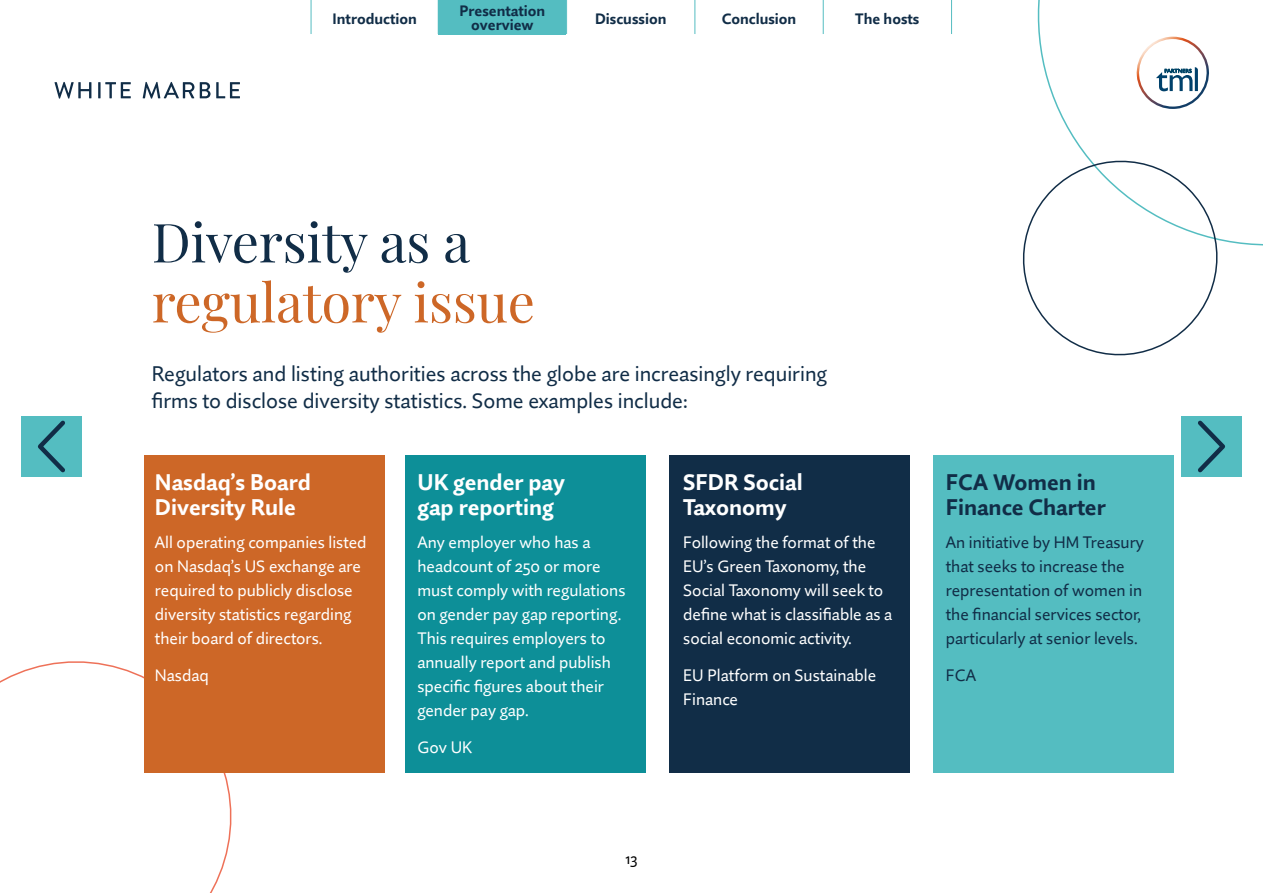
<style>
.page{position:relative;width:1263px;height:893px;background:#fff}
.page>*{position:absolute;margin:0;border:0;box-sizing:border-box;transform-origin:0 0}
.t1{font:54px "Playfair Display";letter-spacing:-.005em;color:#cd6727}
.t2{font:54px "Playfair Display";letter-spacing:-.005em;color:#112d47}
.t3{font:700 22.5px/25.5px "Quire Sans";color:#fff}
.t4{font:700 22.5px/25.5px "Quire Sans";color:#112d47}
.t5{font:21px/27px "Quire Sans";color:#112d47}
.t6{font:16.5px/24px "Quire Sans";color:#fff}
.t7{font:16.5px/24px "Quire Sans";color:#112d47}
.t8{font:700 15px/13.5px "Quire Sans";color:#112d47;text-align:center}
.t9{font:15px "Quire Sans";color:#000}
</style>
<div class="page">
<svg style="left:54px;top:82px;width:37px;height:17px"></svg>
<hr style="left:98px;top:82px;width:3px;height:16px;background:#112d47">
<svg style="left:105px;top:82px;width:26px;height:16px"></svg>
<svg style="left:143px;top:82px;width:51px;height:17px"></svg>
<svg style="left:200px;top:82px;width:40px;height:16px"></svg>
<svg style="left:0;top:661px;width:232px;height:232px"></svg>
<svg style="left:1037px;top:0;width:226px;height:246px"></svg>
<svg style="left:1022px;top:150px;width:206px;height:206px"></svg>
<div style="left:144px;top:455px;width:241px;height:318px;background:#cd6727"></div>
<div style="left:405px;top:455px;width:241px;height:318px;background:#0d8f98"></div>
<div style="left:669px;top:455px;width:241px;height:318px;background:#112d47"></div>
<div style="left:933px;top:455px;width:241px;height:318px;background:#54bdc1"></div>
<div style="left:439px;top:0;width:127px;height:34px;background:#54bdc1"></div>
<hr style="left:566px;top:0;width:1px;height:34px;background:#54bdc1">
<hr style="left:694px;top:0;width:1px;height:34px;background:#54bdc1">
<hr style="left:823px;top:0;width:1px;height:34px;background:#54bdc1">
<hr style="left:951px;top:0;width:1px;height:34px;background:#54bdc1">
<hr style="left:311px;top:0;width:1px;height:34px;background:#54bdc1">
<hr style="left:438px;top:0;width:1px;height:34px;background:#54bdc1">
<div style="left:1181px;top:416px;width:61px;height:61px;background:#54bdc1"></div>
<svg style="left:1198px;top:420px;width:27px;height:53px"></svg>
<div style="left:21px;top:416px;width:61px;height:61px;background:#54bdc1"></div>
<svg style="left:38px;top:420px;width:27px;height:53px"></svg>
<p class="t8" style="left:459px;top:4px;width:87px">Presentation overview</p>
<p class="t8" style="left:595px;top:12px;width:73px">Discussion</p>
<p class="t8" style="left:722px;top:12px;width:76px">Conclusion</p>
<p class="t8" style="left:333px;top:12px;width:86px">Introduction</p>
<p class="t8" style="left:855px;top:12px;width:66px">The hosts</p>
<h1 class="t2" style="left:152px;top:200px;width:320px">Diversity as a</h1>
<h1 class="t1" style="left:152px;top:260px;width:385px">regulatory issue</h1>
<p class="t5" style="left:152px;top:360px;width:677px">Regulators and listing authorities across the globe are increasingly requiring firms to disclose diversity statistics. Some examples include:</p>
<h2 class="t3" style="left:155px;top:469px;width:157px">Nasdaq’s Board<br>Diversity Rule</h2>
<p class="t6" style="left:155px;top:530px;width:213px">All operating companies listed on Nasdaq’s US exchange are required to publicly disclose diversity statistics regarding their board of directors.</p>
<p class="t6" style="left:155px;top:663px;width:55px">Nasdaq</p>
<h2 class="t3" style="left:417px;top:469px;width:149px">UK gender pay gap reporting</h2>
<p class="t6" style="left:417px;top:530px;width:210px">Any employer who has a headcount of 250 or more must comply with regulations on gender pay gap reporting.<br>This requires employers to annually report and publish specific figures about their gender pay gap.</p>
<p class="t6" style="left:417px;top:735px;width:56px">Gov UK</p>
<p class="t9" style="left:625px;top:850px;width:14px">13</p>
<h2 class="t3" style="left:683px;top:469px;width:121px">SFDR Social<br>Taxonomy</h2>
<p class="t6" style="left:683px;top:530px;width:211px">Following the format of the<br>EU’s Green Taxonomy, the<br>Social Taxonomy will seek to define what is classifiable as a social economic activity.</p>
<p class="t6" style="left:683px;top:663px;width:194px">EU Platform on Sustainable<br>Finance</p>
<h2 class="t4" style="left:946px;top:469px;width:161px">FCA Women in<br>Finance Charter</h2>
<p class="t7" style="left:946px;top:530px;width:200px">An initiative by HM Treasury that seeks to increase the representation of women in the financial services sector, particularly at senior levels.</p>
<p class="t7" style="left:946px;top:663px;width:32px">FCA</p>
</div>
